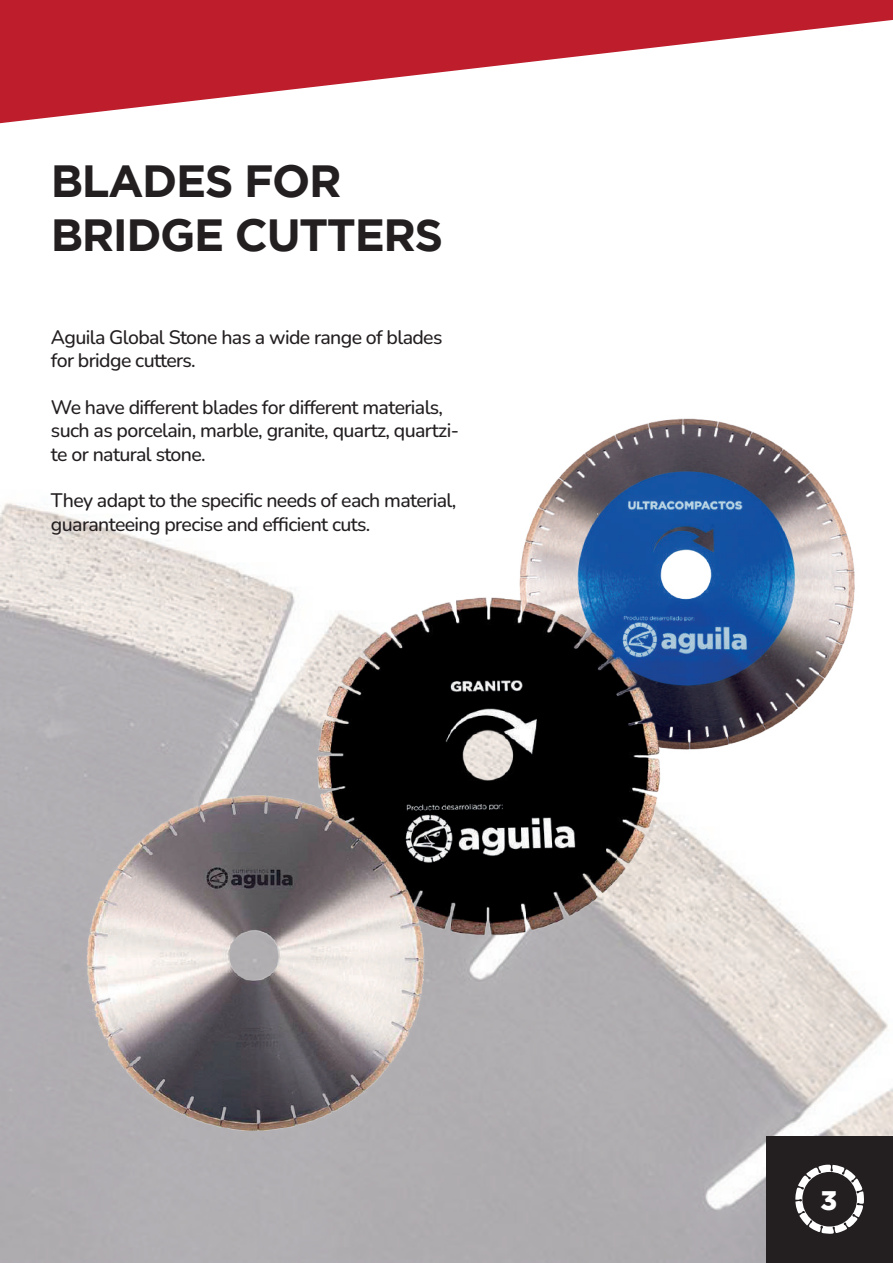
<style>
.page{position:relative;width:893px;height:1263px;background:#fff}
.page>*{position:absolute;margin:0;border:0;box-sizing:border-box;transform-origin:0 0}
.t1{font:700 45px/54px "Gotham";letter-spacing:-.03em;color:#231f20}
.t2{font:900 26.85px "Gotham";color:#fff}
.t3{font:200 19.5px/23.4px "Nunito";letter-spacing:-.03em;color:#231f20}
</style>
<div class="page">
<img style="left:0;top:503px;width:893px;height:760px">
<img style="left:502px;top:418px;width:373px;height:352px">
<img style="left:300px;top:574px;width:381px;height:381px">
<div style="left:766px;top:1136px;width:127px;height:126px;background:#231f20"></div>
<svg style="left:795px;top:1165px;width:69px;height:69px"></svg>
<svg style="left:0;top:0;width:893px;height:123px;fill:#be1d2c"></svg>
<img style="left:80px;top:785px;width:355px;height:355px">
<h1 class="t1" style="left:51px;top:153px;width:394px">BLADES FOR<br>BRIDGE CUTTERS</h1>
<p class="t3" style="left:51px;top:324px;width:393px">Aguila Global Stone has a wide range of blades for bridge cutters.</p>
<p class="t3" style="left:51px;top:395px;width:410px">We have different blades for different materials, such as porcelain, marble, granite, quartz, quartzi&shy;te or natural stone.</p>
<p class="t3" style="left:51px;top:488px;width:407px">They adapt to the specific needs of each material, guaranteeing precise and efficient cuts.</p>
<h2 class="t2" style="left:820px;top:1185px;width:18px">3</h2>
</div>
